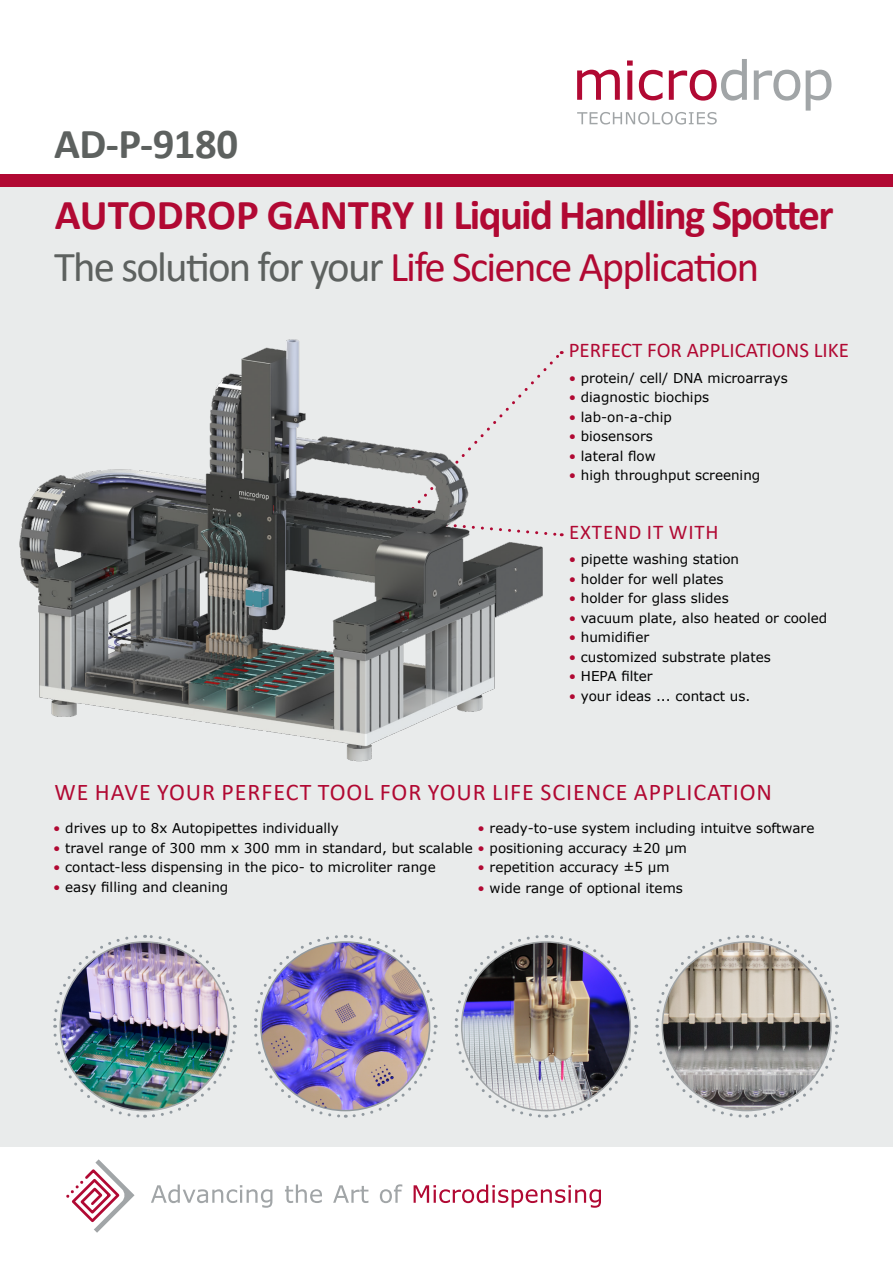
<style>
.page{position:relative;width:893px;height:1263px;background:#fff}
.page>*{position:absolute;margin:0;border:0;box-sizing:border-box;transform-origin:0 0}
.t1{font:42.75px "Calibri";letter-spacing:-.04em;color:#b10933}
.t2{font:700 42.75px "Calibri";letter-spacing:-.04em;color:#b10933}
.t3{font:700 42.75px "Calibri";letter-spacing:-.01em;color:#5d615f}
.t4{font:24px "Calibri";letter-spacing:.04em;color:#b10933}
.t5{font:21px "Calibri";color:#b10933}
.t6{font:21px "Calibri";letter-spacing:.04em;color:#b10933}
.t7{font:13.5px "Verdana";color:#000}
.s1{color:#5d615f}
.s2{color:#b10933}
</style>
<div class="page">
<div style="left:0;top:187px;width:893px;height:960px;background:#e9ebeb"></div>
<svg style="left:577px;top:70px;width:43px;height:30px"></svg>
<svg style="left:627px;top:60px;width:6px;height:40px"></svg>
<svg style="left:639px;top:70px;width:23px;height:30px"></svg>
<svg style="left:669px;top:59px;width:78px;height:42px"></svg>
<svg style="left:754px;top:70px;width:46px;height:31px"></svg>
<svg style="left:806px;top:70px;width:25px;height:41px"></svg>
<svg style="left:577px;top:112px;width:140px;height:13px"></svg>
<div style="left:0;top:174px;width:893px;height:13px;background:#b10933"></div>
<svg style="left:67px;top:1159px;width:68px;height:73px"></svg>
<svg style="left:151px;top:1184px;width:121px;height:24px"></svg>
<svg style="left:285px;top:1184px;width:37px;height:19px"></svg>
<svg style="left:333px;top:1185px;width:35px;height:18px"></svg>
<svg style="left:380px;top:1184px;width:22px;height:19px"></svg>
<svg style="left:414px;top:1184px;width:187px;height:24px"></svg>
<svg style="left:254px;top:934px;width:184px;height:184px"></svg>
<svg style="left:53px;top:935px;width:184px;height:183px"></svg>
<img style="left:60px;top:942px;width:169px;height:168px;border-radius:84px">
<svg style="left:454px;top:934px;width:185px;height:184px"></svg>
<img style="left:462px;top:942px;width:168px;height:168px;border-radius:84px">
<svg style="left:655px;top:934px;width:184px;height:184px"></svg>
<img style="left:662px;top:942px;width:169px;height:168px;border-radius:84px">
<img style="left:261px;top:942px;width:169px;height:168px;border-radius:84px">
<img style="left:19px;top:339px;width:532px;height:423px">
<p class="t3" style="left:54px;top:114px;width:186px">AD-P-9180</p>
<p class="t2" style="left:55px;top:185px;width:780px">AUTODROP GANTRY II Liquid Handling Spotter</p>
<p class="t1" style="left:54px;top:237px;width:707px"><span class="s1">The solution for your</span> Life Science Application</p>
<p class="t5" style="left:569px;top:336px;width:282px">PERFECT FOR APPLICATIONS LIKE</p>
<p class="t7" style="left:569px;top:369px;width:221px"><span class="s2">•</span> protein/ cell/ DNA microarrays</p>
<p class="t7" style="left:569px;top:388px;width:142px"><span class="s2">•</span> diagnostic biochips</p>
<p class="t7" style="left:569px;top:408px;width:105px"><span class="s2">•</span> lab-on-a-chip</p>
<p class="t7" style="left:569px;top:427px;width:86px"><span class="s2">•</span> biosensors</p>
<p class="t7" style="left:569px;top:447px;width:89px"><span class="s2">•</span> lateral flow</p>
<p class="t7" style="left:569px;top:466px;width:193px"><span class="s2">•</span> high throughput screening</p>
<p class="t6" style="left:569px;top:517px;width:151px">EXTEND IT WITH</p>
<p class="t7" style="left:569px;top:550px;width:172px"><span class="s2">•</span> pipette washing station</p>
<p class="t7" style="left:569px;top:570px;width:156px"><span class="s2">•</span> holder for well plates</p>
<p class="t7" style="left:569px;top:589px;width:161px"><span class="s2">•</span> holder for glass slides</p>
<p class="t7" style="left:569px;top:609px;width:260px"><span class="s2">•</span> vacuum plate, also heated or cooled</p>
<p class="t7" style="left:569px;top:628px;width:82px"><span class="s2">•</span> humidifier</p>
<p class="t7" style="left:569px;top:648px;width:203px"><span class="s2">•</span> customized substrate plates</p>
<p class="t7" style="left:569px;top:667px;width:85px"><span class="s2">•</span> HEPA filter</p>
<p class="t7" style="left:569px;top:687px;width:183px"><span class="s2">•</span> your ideas ... contact us.</p>
<p class="t4" style="left:54px;top:775px;width:719px">WE HAVE YOUR PERFECT TOOL FOR YOUR LIFE SCIENCE APPLICATION</p>
<p class="t7" style="left:477px;top:819px;width:338px"><span class="s2">•</span> ready-to-use system including intuitve software</p>
<p class="t7" style="left:477px;top:858px;width:194px"><span class="s2">•</span> repetition accuracy ±5 µm</p>
<p class="t7" style="left:477px;top:879px;width:207px"><span class="s2">•</span> wide range of optional items</p>
<p class="t7" style="left:53px;top:819px;width:287px"><span class="s2">•</span> drives up to 8x Autopipettes individually</p>
<p class="t7" style="left:53px;top:838px;width:635px"><span class="s2">•</span> travel range of 300 mm x 300 mm in standard, but scalable <span class="s2">•</span> positioning accuracy ±20 µm</p>
<p class="t7" style="left:53px;top:858px;width:384px"><span class="s2">•</span> contact-less dispensing in the pico- to microliter range</p>
<p class="t7" style="left:53px;top:877px;width:177px"><span class="s2">•</span> easy filling and cleaning</p>
</div>
